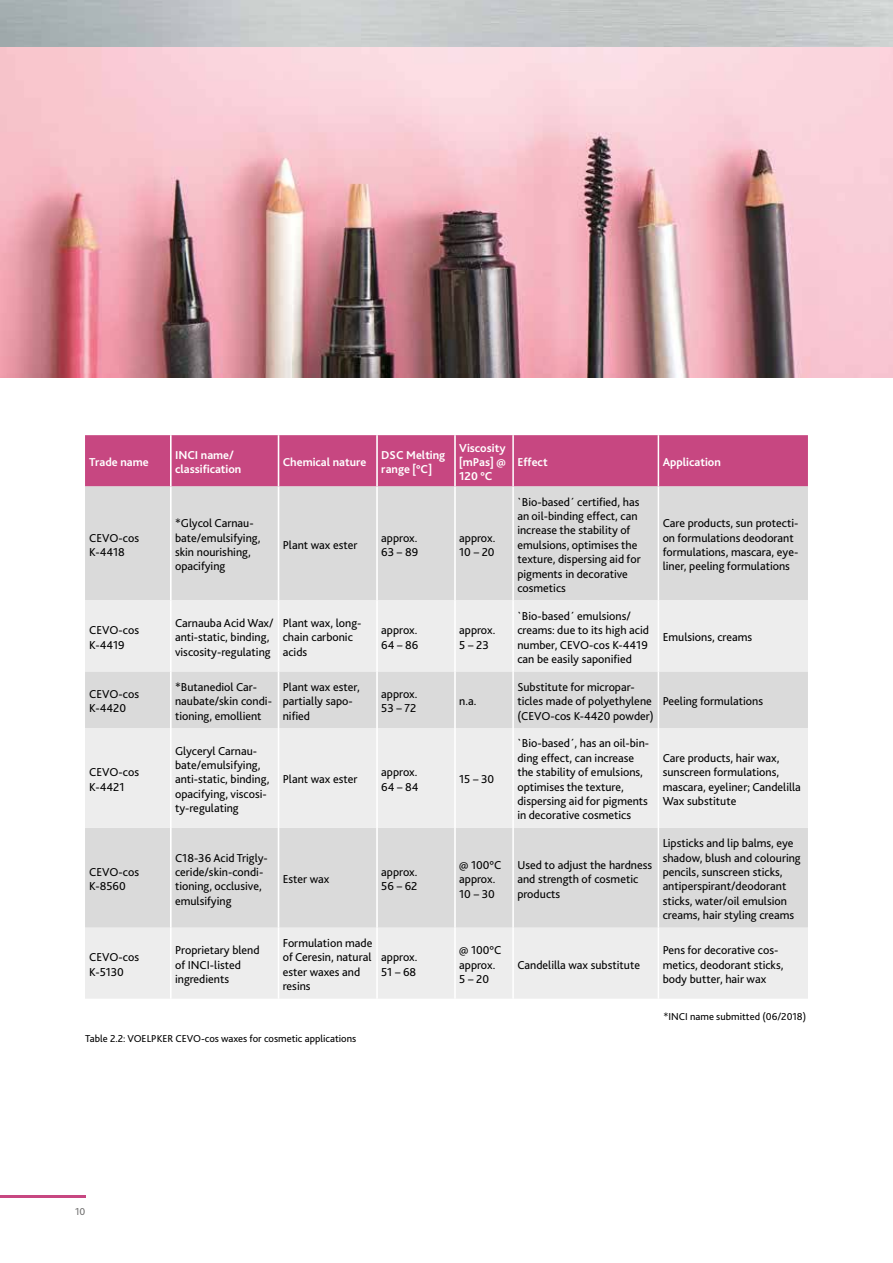
<style>
.page{position:relative;width:893px;height:1263px;background:#fff}
.page>*{position:absolute;margin:0;border:0;box-sizing:border-box;transform-origin:0 0}
.t1{font:12px/14.4px "Bliss 2";color:#000}
.t2{font:700 12px/14.4px "Bliss 2";color:#fff}
.t3{font:10.5px "Bliss 2";color:#000}
.t4{font:10.5px "Bliss 2";color:#706f6f}
</style>
<div class="page">
<hr style="left:0;top:1195px;width:85px;height:2px;background:#c74781">
<div style="left:85px;top:486px;width:723px;height:114px;background:#dadada"></div>
<svg style="left:85px;top:600px;width:723px;height:399px;background:#e5e5e5"></svg>
<hr style="left:170px;top:486px;width:2px;height:114px;background:#fff">
<hr style="left:278px;top:486px;width:1px;height:114px;background:#fff">
<hr style="left:376px;top:486px;width:2px;height:114px;background:#fff">
<hr style="left:454px;top:486px;width:2px;height:114px;background:#fff">
<hr style="left:170px;top:600px;width:2px;height:71px;background:#fff">
<hr style="left:278px;top:600px;width:1px;height:71px;background:#fff">
<hr style="left:376px;top:600px;width:2px;height:71px;background:#fff">
<hr style="left:454px;top:600px;width:2px;height:71px;background:#fff">
<hr style="left:170px;top:671px;width:2px;height:57px;background:#fff">
<hr style="left:278px;top:671px;width:1px;height:57px;background:#fff">
<hr style="left:376px;top:671px;width:2px;height:57px;background:#fff">
<hr style="left:454px;top:671px;width:2px;height:57px;background:#fff">
<hr style="left:170px;top:728px;width:2px;height:100px;background:#fff">
<hr style="left:278px;top:728px;width:1px;height:100px;background:#fff">
<hr style="left:376px;top:728px;width:2px;height:100px;background:#fff">
<hr style="left:454px;top:728px;width:2px;height:100px;background:#fff">
<hr style="left:170px;top:828px;width:2px;height:100px;background:#fff">
<hr style="left:278px;top:828px;width:1px;height:100px;background:#fff">
<hr style="left:376px;top:828px;width:2px;height:100px;background:#fff">
<hr style="left:454px;top:828px;width:2px;height:100px;background:#fff">
<hr style="left:170px;top:928px;width:2px;height:71px;background:#fff">
<hr style="left:278px;top:928px;width:1px;height:71px;background:#fff">
<hr style="left:376px;top:928px;width:2px;height:71px;background:#fff">
<hr style="left:454px;top:928px;width:2px;height:71px;background:#fff">
<hr style="left:658px;top:486px;width:1px;height:114px;background:#fff">
<hr style="left:658px;top:600px;width:1px;height:71px;background:#fff">
<hr style="left:658px;top:671px;width:1px;height:57px;background:#fff">
<hr style="left:658px;top:728px;width:1px;height:100px;background:#fff">
<hr style="left:658px;top:828px;width:1px;height:100px;background:#fff">
<hr style="left:658px;top:928px;width:1px;height:71px;background:#fff">
<hr style="left:512px;top:486px;width:2px;height:114px;background:#fff">
<hr style="left:512px;top:600px;width:2px;height:71px;background:#fff">
<hr style="left:512px;top:671px;width:2px;height:57px;background:#fff">
<hr style="left:512px;top:728px;width:2px;height:100px;background:#fff">
<hr style="left:512px;top:828px;width:2px;height:100px;background:#fff">
<hr style="left:512px;top:928px;width:2px;height:71px;background:#fff">
<div style="left:85px;top:435px;width:723px;height:51px;background:#c74781"></div>
<hr style="left:170px;top:435px;width:2px;height:51px;background:#fff">
<hr style="left:278px;top:435px;width:1px;height:51px;background:#fff">
<hr style="left:376px;top:435px;width:2px;height:51px;background:#fff">
<hr style="left:454px;top:435px;width:2px;height:51px;background:#fff">
<hr style="left:658px;top:435px;width:1px;height:51px;background:#fff">
<hr style="left:512px;top:435px;width:2px;height:51px;background:#fff">
<img style="left:0;top:48px;width:893px;height:329px">
<p class="t2" style="left:89px;top:455px;width:61px">Trade name</p>
<p class="t2" style="left:175px;top:447px;width:68px">INCI name/ classification</p>
<p class="t2" style="left:283px;top:455px;width:85px">Chemical nature</p>
<p class="t2" style="left:381px;top:447px;width:66px">DSC Melting range [°C]</p>
<p class="t2" style="left:459px;top:440px;width:48px;text-align:justify">Viscosity [mPas] @ 120 °C</p>
<p class="t1" style="left:89px;top:530px;width:51px">CEVO-cos<br>K-4418</p>
<p class="t1" style="left:175px;top:516px;width:87px">*Glycol Carnau&shy;bate/emulsifying, skin nourishing, opacifying</p>
<p class="t1" style="left:283px;top:537px;width:76px">Plant wax ester</p>
<p class="t1" style="left:381px;top:530px;width:38px">approx.<br>63 – 89</p>
<p class="t1" style="left:459px;top:530px;width:38px">approx.<br>10 – 20</p>
<p class="t1" style="left:89px;top:623px;width:51px">CEVO-cos<br>K-4419</p>
<p class="t1" style="left:175px;top:615px;width:100px">Carnauba Acid Wax/ anti-static, binding, viscosity-regulating</p>
<p class="t1" style="left:283px;top:615px;width:80px">Plant wax, long&shy;chain carbonic acids</p>
<p class="t1" style="left:381px;top:623px;width:39px">approx.<br>64 – 86</p>
<p class="t1" style="left:459px;top:623px;width:38px">approx.<br>5 – 23</p>
<p class="t1" style="left:89px;top:686px;width:51px">CEVO-cos<br>K-4420</p>
<p class="t1" style="left:175px;top:679px;width:98px">*Butanediol Car&shy;naubate/skin condi&shy;tioning, emollient</p>
<p class="t1" style="left:283px;top:679px;width:78px">Plant wax ester, partially sapo&shy;nified</p>
<p class="t1" style="left:381px;top:686px;width:38px">approx.<br>53 – 72</p>
<p class="t1" style="left:459px;top:694px;width:19px">n.a.</p>
<p class="t1" style="left:89px;top:765px;width:51px">CEVO-cos<br>K-4421</p>
<p class="t1" style="left:175px;top:743px;width:96px">Glyceryl Carnau&shy;bate/emulsifying, anti-static, binding, opacifying, viscosi&shy;ty-regulating</p>
<p class="t1" style="left:283px;top:772px;width:76px">Plant wax ester</p>
<p class="t1" style="left:381px;top:765px;width:39px">approx.<br>64 – 84</p>
<p class="t1" style="left:459px;top:772px;width:37px">15 – 30</p>
<p class="t2" style="left:517px;top:455px;width:32px">Effect</p>
<p class="t2" style="left:663px;top:455px;width:60px">Application</p>
<p class="t1" style="left:517px;top:494px;width:125px">`Bio-based´ certified, has an oil-binding effect, can increase the stability of emulsions, optimises the texture, dispersing aid for pigments in decorative cosmetics</p>
<p class="t1" style="left:517px;top:608px;width:133px">`Bio-based´ emulsions/ creams: due to its high acid number, CEVO-cos K-4419 can be easily saponified</p>
<p class="t1" style="left:517px;top:679px;width:138px">Substitute for micropar&shy;ticles made of polyethylene (CEVO-cos K-4420 powder)</p>
<p class="t1" style="left:517px;top:736px;width:133px">`Bio-based´, has an oil-bin&shy;ding effect, can increase the stability of emulsions, optimises the texture, dispersing aid for pigments in decorative cosmetics</p>
<p class="t1" style="left:663px;top:516px;width:137px">Care products, sun protecti&shy;on formulations deodorant formulations, mascara, eye&shy;liner, peeling formulations</p>
<p class="t1" style="left:663px;top:630px;width:91px">Emulsions, creams</p>
<p class="t1" style="left:663px;top:694px;width:102px">Peeling formulations</p>
<p class="t1" style="left:663px;top:750px;width:140px">Care products, hair wax, sunscreen formulations, mascara, eyeliner; Candelilla<br>Wax substitute</p>
<p class="t1" style="left:89px;top:864px;width:51px">CEVO-cos<br>K-8560</p>
<p class="t1" style="left:175px;top:850px;width:94px">C18-36 Acid Trigly&shy;ceride/skin-condi&shy;tioning, occlusive, emulsifying</p>
<p class="t1" style="left:283px;top:872px;width:48px">Ester wax</p>
<p class="t1" style="left:381px;top:864px;width:38px">approx.<br>56 – 62</p>
<p class="t1" style="left:459px;top:857px;width:44px">@ 100°C approx.<br>10 – 30</p>
<p class="t1" style="left:517px;top:857px;width:136px">Used to adjust the hardness and strength of cosmetic products</p>
<p class="t1" style="left:89px;top:950px;width:51px">CEVO-cos<br>K-5130</p>
<p class="t1" style="left:175px;top:943px;width:86px">Proprietary blend of INCI-listed ingredients</p>
<p class="t1" style="left:283px;top:935px;width:91px">Formulation made of Ceresin, natural ester waxes and resins</p>
<p class="t1" style="left:381px;top:950px;width:38px">approx.<br>51 – 68</p>
<p class="t1" style="left:459px;top:943px;width:44px">@ 100°C approx.<br>5 – 20</p>
<p class="t1" style="left:517px;top:957px;width:124px">Candelilla wax substitute</p>
<p class="t3" style="left:85px;top:1032px;width:273px">Table 2.2: VOELPKER CEVO-cos waxes for cosmetic applications</p>
<p class="t1" style="left:663px;top:836px;width:140px">Lipsticks and lip balms, eye shadow, blush and colouring pencils, sunscreen sticks, antiperspirant/deodorant sticks, water/oil emulsion creams, hair styling creams</p>
<p class="t1" style="left:663px;top:943px;width:122px">Pens for decorative cos&shy;metics, deodorant sticks, body butter, hair wax</p>
<p class="t3" style="left:663px;top:1010px;width:144px">*INCI name submitted (06/2018)</p>
<p class="t4" style="left:75px;top:1205px;width:12px">10</p>
</div>
